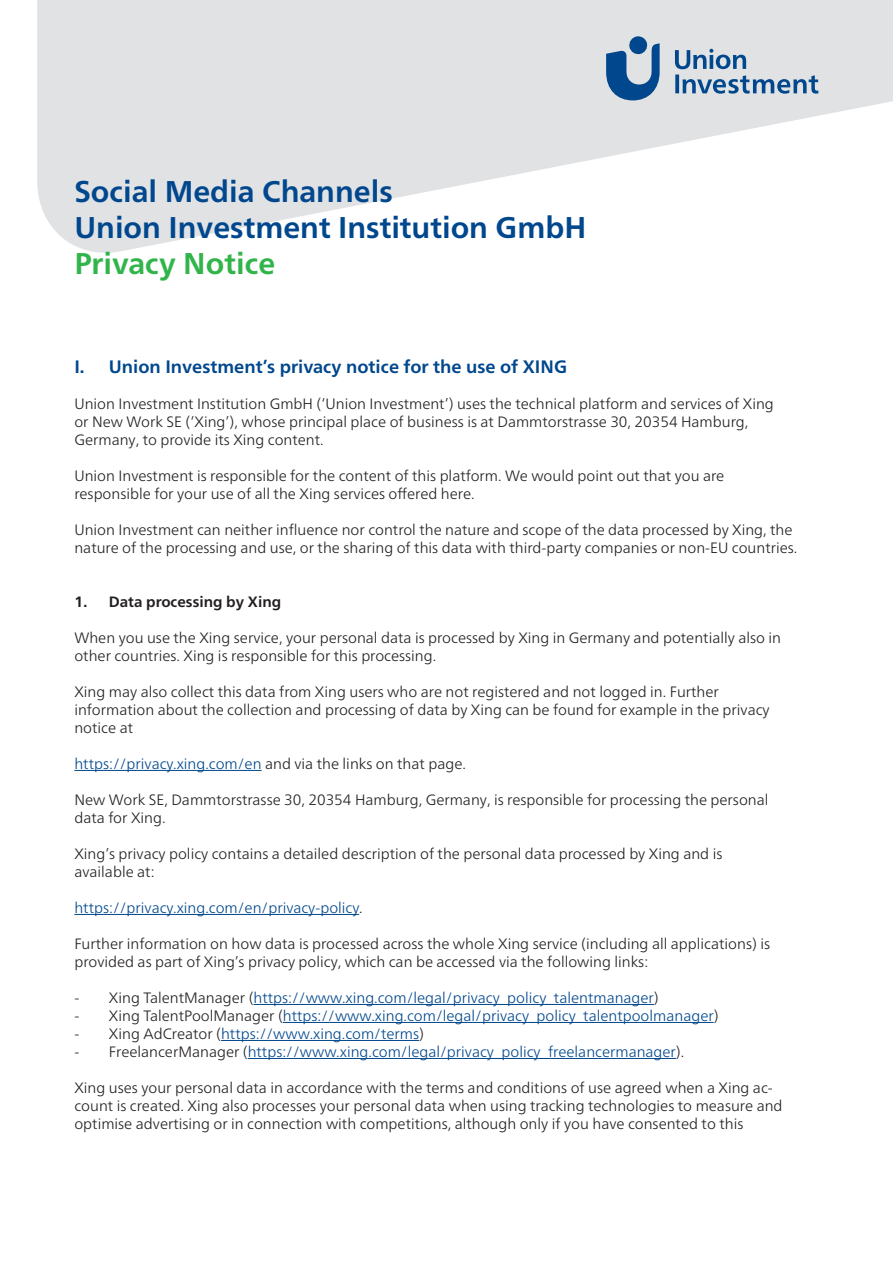
<style>
.page{position:relative;width:893px;height:1263px;background:#fff}
.page>*{position:absolute;margin:0;border:0;box-sizing:border-box;transform-origin:0 0}
.t1{font:700 30px/36px "Frutiger Neue LT Pro";color:#01478d}
.t2{font:700 30px "Frutiger Neue LT Pro";color:#31b44a}
.t3{font:700 18px "Frutiger Neue LT Pro";color:#01478d}
.t4{font:300 15px/18px "Frutiger Neue LT Pro";color:#231f20}
.t5{font:300 15px "Frutiger Neue LT Pro";color:#01478d}
.t6{font:700 15px "Frutiger Neue LT Pro";color:#231f20}
.s1{color:#231f20}
</style>
<div class="page">
<svg style="left:37px;top:0;width:856px;height:253px;fill:#e1e2e4"></svg>
<hr style="left:74px;top:770px;width:188px;height:1px;background:#01478d">
<hr style="left:74px;top:914px;width:285px;height:1px;background:#01478d">
<hr style="left:253px;top:1004px;width:401px;height:1px;background:#01478d">
<hr style="left:283px;top:1022px;width:431px;height:1px;background:#01478d">
<hr style="left:221px;top:1040px;width:198px;height:1px;background:#01478d">
<hr style="left:248px;top:1058px;width:428px;height:1px;background:#01478d">
<svg style="left:606px;top:36px;width:212px;height:64px"></svg>
<h1 class="t1" style="left:74px;top:173px;width:513px">Social Media Channels<br>Union Investment Institution GmbH</h1>
<h1 class="t2" style="left:74px;top:246px;width:202px">Privacy Notice</h1>
<p class="t3" style="left:74px;top:356px;width:494px">I. Union Investment’s privacy notice for the use of XING</p>
<p class="t4" style="left:74px;top:395px;width:701px">Union Investment Institution GmbH (‘Union Investment’) uses the technical platform and services of Xing or New Work SE (‘Xing’), whose principal place of business is at Dammtorstrasse 30, 20354 Hamburg,<br>Germany, to provide its Xing content.</p>
<p class="t4" style="left:74px;top:467px;width:651px">Union Investment is responsible for the content of this platform. We would point out that you are responsible for your use of all the Xing services offered here.</p>
<p class="t4" style="left:74px;top:521px;width:724px">Union Investment can neither influence nor control the nature and scope of the data processed by Xing, the nature of the processing and use, or the sharing of this data with third-party companies or non-EU countries.</p>
<p class="t6" style="left:74px;top:593px;width:208px">1. Data processing by Xing</p>
<p class="t4" style="left:74px;top:629px;width:708px">When you use the Xing service, your personal data is processed by Xing in Germany and potentially also in other countries. Xing is responsible for this processing.</p>
<p class="t4" style="left:74px;top:683px;width:697px">Xing may also collect this data from Xing users who are not registered and not logged in. Further information about the collection and processing of data by Xing can be found for example in the privacy notice at</p>
<p class="t5" style="left:74px;top:755px;width:393px">https://privacy.xing.com/en <span class="s1">and via the links on that page.</span></p>
<p class="t4" style="left:74px;top:791px;width:696px">New Work SE, Dammtorstrasse 30, 20354 Hamburg, Germany, is responsible for processing the personal data for Xing.</p>
<p class="t4" style="left:74px;top:845px;width:650px">Xing’s privacy policy contains a detailed description of the personal data processed by Xing and is available at:</p>
<p class="t5" style="left:74px;top:899px;width:290px">https://privacy.xing.com/en/privacy-policy<span class="s1">.</span></p>
<p class="t4" style="left:74px;top:935px;width:697px">Further information on how data is processed across the whole Xing service (including all applications) is provided as part of Xing’s privacy policy, which can be accessed via the following links:</p>
<p class="t5" style="left:74px;top:989px;width:586px"><span class="s1">- Xing TalentManager (</span>https://www.xing.com/legal/privacy_policy_talentmanager<span class="s1">)</span></p>
<p class="t5" style="left:74px;top:1007px;width:646px"><span class="s1">- Xing TalentPoolManager (</span>https://www.xing.com/legal/privacy_policy_talentpoolmanager<span class="s1">)</span></p>
<p class="t5" style="left:74px;top:1025px;width:351px"><span class="s1">- Xing AdCreator (</span>https://www.xing.com/terms<span class="s1">)</span></p>
<p class="t5" style="left:74px;top:1043px;width:611px"><span class="s1">- FreelancerManager (</span>https://www.xing.com/legal/privacy_policy_freelancermanager<span class="s1">).</span></p>
<p class="t4" style="left:74px;top:1079px;width:710px">Xing uses your personal data in accordance with the terms and conditions of use agreed when a Xing ac&shy;count is created. Xing also processes your personal data when using tracking technologies to measure and optimise advertising or in connection with competitions, although only if you have consented to this</p>
</div>
